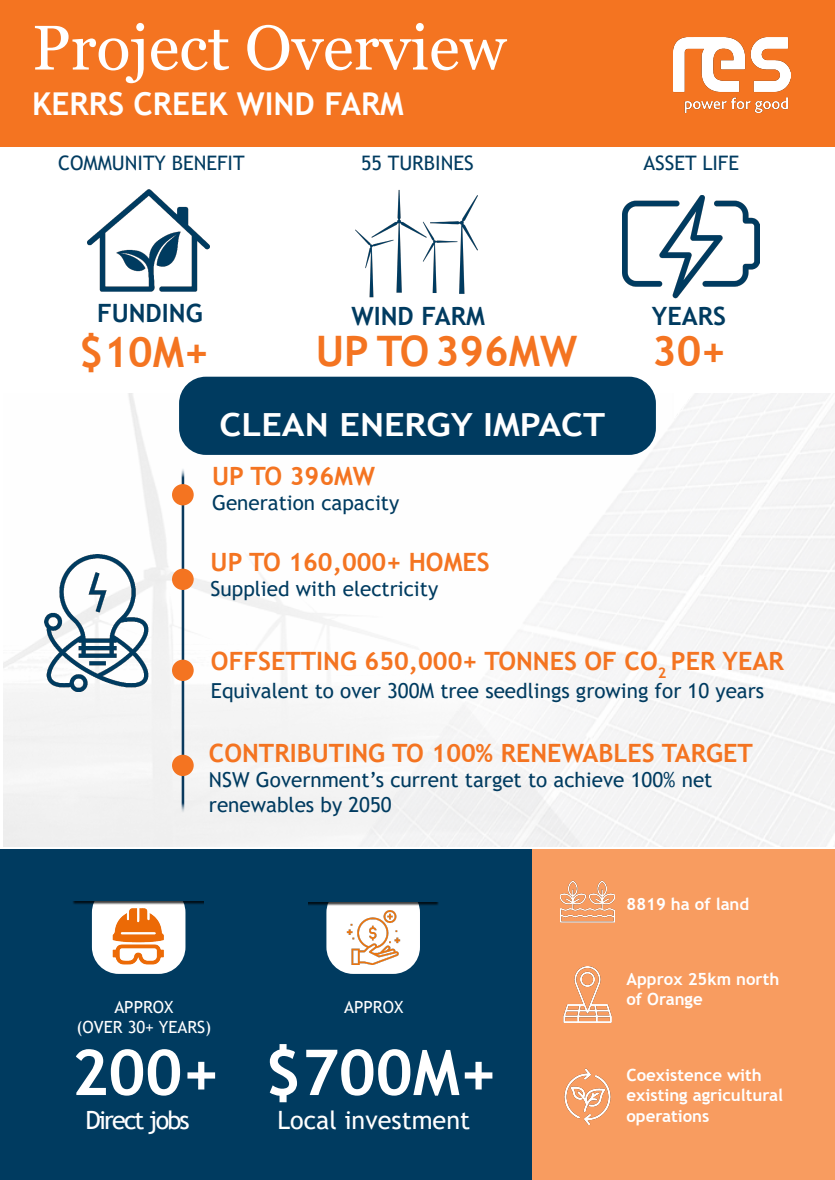
<style>
.page{position:relative;width:835px;height:1180px;background:#fff}
.page>*{position:absolute;margin:0;border:0;box-sizing:border-box;transform-origin:0 0}
.t1{font:63px "Georgia";color:#fff}
.t2{font:700 63px "Trebuchet MS";color:#fff}
.t3{font:700 42px "Trebuchet MS";color:#f47421}
.t4{font:700 31.85px "Trebuchet MS";color:#fff;scale:1.13 1}
.t5{font:700 31.5px "Trebuchet MS";color:#fff}
.t6{font:700 25.2px "Trebuchet MS";color:#f47421}
.t7{font:700 25.2px "Trebuchet MS";color:#003b60}
.t8{font:25.2px "Trebuchet MS";color:#fff}
.t9{font:25.2px "Trebuchet MS";letter-spacing:-.075em;color:#fff}
.t10{font:20.65px/24.8px "Trebuchet MS";color:#003b60}
.t11{font:19.95px "Trebuchet MS";color:#003b60}
.t12{font:700 16.8px/20.2px "Trebuchet MS";color:#fff}
.t13{font:16.8px/20.2px "Trebuchet MS";color:#fff;text-align:center}
</style>
<div class="page">
<div style="left:0;top:0;width:834px;height:147px;background:#f47421"></div>
<div style="left:3px;top:393px;width:831px;height:453px;background:#f6f6f7"></div>
<img style="left:30px;top:554px;width:136px;height:137px">
<div style="left:0;top:849px;width:532px;height:331px;background:#003b60"></div>
<div style="left:532px;top:849px;width:302px;height:331px;background:#f89c60"></div>
<img style="left:560px;top:880px;width:54px;height:43px">
<div style="left:179px;top:377px;width:476px;height:78px;background:#003b60;border-radius:27px"></div>
<img style="left:88px;top:189px;width:121px;height:103px">
<img style="left:355px;top:189px;width:122px;height:109px">
<img style="left:622px;top:195px;width:136px;height:104px">
<hr style="left:181px;top:467px;width:3px;height:346px;background:#0a3a5e">
<div style="left:172px;top:484px;width:22px;height:21px;background:#f47421;border-radius:50%"></div>
<div style="left:172px;top:568px;width:22px;height:22px;background:#f47421;border-radius:50%"></div>
<div style="left:172px;top:659px;width:22px;height:22px;background:#f47421;border-radius:50%"></div>
<div style="left:172px;top:755px;width:22px;height:21px;background:#f47421;border-radius:50%"></div>
<img style="left:563px;top:967px;width:49px;height:55px">
<img style="left:564px;top:1068px;width:47px;height:56px">
<div style="left:92px;top:885px;width:93px;height:89px;background:#fff;border-radius:27px"></div>
<div style="left:326px;top:885px;width:94px;height:89px;background:#fff;border-radius:27px"></div>
<div style="left:72px;top:850px;width:149px;height:55px;background:#000;opacity:.75"></div>
<div style="left:71px;top:850px;width:146px;height:51px;background:#003b60"></div>
<div style="left:302px;top:849px;width:137px;height:56px;background:#000;opacity:.75"></div>
<div style="left:307px;top:849px;width:133px;height:52px;background:#003b60"></div>
<div style="left:204px;top:849px;width:104px;height:125px;background:#003b60"></div>
<img style="left:112px;top:908px;width:52px;height:57px">
<img style="left:347px;top:911px;width:54px;height:54px">
<img style="left:673px;top:38px;width:117px;height:74px">
<h1 class="t1" style="left:32px;top:10px;width:475px">Project Overview</h1>
<h3 class="t5" style="left:32px;top:84px;width:373px">KERRS CREEK WIND FARM</h3>
<p class="t11" style="left:58px;top:150px;width:188px">COMMUNITY BENEFIT</p>
<p class="t11" style="left:361px;top:150px;width:114px">55 TURBINES</p>
<p class="t11" style="left:643px;top:150px;width:97px">ASSET LIFE</p>
<p class="t7" style="left:97px;top:298px;width:107px">FUNDING</p>
<h2 class="t3" style="left:79px;top:326px;width:131px">$10M+</h2>
<p class="t7" style="left:351px;top:300px;width:135px">WIND FARM</p>
<h2 class="t3" style="left:316px;top:325px;width:263px">UP TO 396MW</h2>
<h3 class="t4" style="left:219px;top:405px;width:343px">CLEAN ENERGY IMPACT</h3>
<p class="t6" style="left:212px;top:460px;width:165px">UP TO 396MW</p>
<p class="t10" style="left:212px;top:490px;width:189px">Generation capacity</p>
<p class="t6" style="left:210px;top:546px;width:280px">UP TO 160,000+ HOMES</p>
<p class="t10" style="left:210px;top:575px;width:229px">Supplied with electricity</p>
<p class="t7" style="left:651px;top:300px;width:76px">YEARS</p>
<h2 class="t3" style="left:652px;top:325px;width:75px">30+</h2>
<p class="t6" style="left:211px;top:645px;width:574px">OFFSETTING 650,000+ TONNES OF CO<sub>2</sub> PER YEAR</p>
<p class="t10" style="left:211px;top:677px;width:554px">Equivalent to over 300M tree seedlings growing for 10 years</p>
<p class="t6" style="left:209px;top:737px;width:545px">CONTRIBUTING TO 100% RENEWABLES TARGET</p>
<p class="t10" style="left:209px;top:767px;width:505px">NSW Government’s current target to achieve 100% net renewables by 2050</p>
<p class="t12" style="left:626px;top:893px;width:124px">8819 ha of land</p>
<p class="t13" style="left:76px;top:996px;width:136px">APPROX<br>(OVER 30+ YEARS)</p>
<p class="t13" style="left:344px;top:997px;width:61px">APPROX</p>
<p class="t12" style="left:626px;top:969px;width:154px">Approx 25km north of Orange</p>
<h1 class="t2" style="left:72px;top:1033px;width:149px">200+</h1>
<p class="t9" style="left:85px;top:1104px;width:106px">Direct jobs</p>
<h1 class="t2" style="left:265px;top:1033px;width:233px">$700M+</h1>
<p class="t8" style="left:277px;top:1104px;width:194px">Local investment</p>
<p class="t12" style="left:626px;top:1065px;width:158px">Coexistence with existing agricultural operations</p>
</div>
